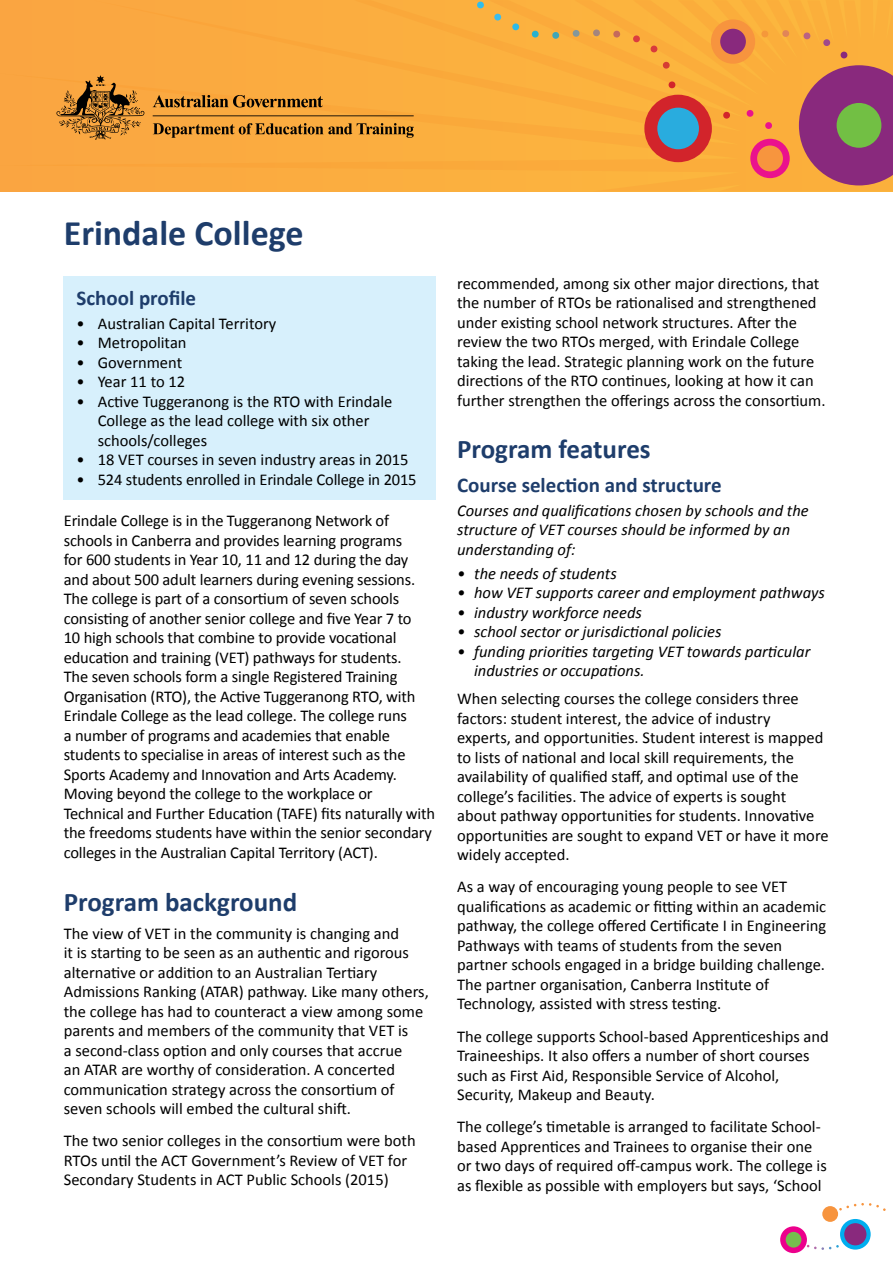
<style>
.page{position:relative;width:893px;height:1263px;background:#fff}
.page>*{position:absolute;margin:0;border:0;box-sizing:border-box;transform-origin:0 0}
.Heading_1{font:700 36px "Calibri";color:#1e3d6b}
.Heading_2{font:700 27px "Calibri";color:#1e3d6b}
.Heading_3{font:700 21px "Calibri";color:#1e3d6b}
.Body{font:16.5px/19.5px "Calibri";color:#000}
.Explanatory_text{font:italic 16.5px/19.5px "Calibri";color:#000}
</style>
<div class="page">
<div style="left:0;top:0;width:893px;height:191px;background:#fbad3f"></div>
<svg style="left:56px;top:75px;width:358px;height:65px;background:#d69136"></svg>
<div style="left:644px;top:95px;width:68px;height:67px;background:#d2242b;border-radius:50%"></div>
<div style="left:657px;top:108px;width:42px;height:41px;background:#29acde;border-radius:50%"></div>
<svg style="left:668px;top:81px;width:8px;height:8px"></svg>
<svg style="left:765px;top:122px;width:7px;height:7px"></svg>
<svg style="left:840px;top:51px;width:8px;height:8px"></svg>
<svg style="left:823px;top:39px;width:8px;height:7px"></svg>
<svg style="left:803px;top:32px;width:8px;height:8px"></svg>
<svg style="left:782px;top:30px;width:8px;height:7px"></svg>
<svg style="left:761px;top:30px;width:8px;height:8px"></svg>
<svg style="left:746px;top:110px;width:8px;height:7px"></svg>
<svg style="left:723px;top:111px;width:7px;height:8px"></svg>
<svg style="left:662px;top:61px;width:8px;height:8px"></svg>
<svg style="left:650px;top:45px;width:8px;height:8px"></svg>
<svg style="left:633px;top:35px;width:7px;height:8px"></svg>
<svg style="left:613px;top:30px;width:8px;height:8px"></svg>
<svg style="left:593px;top:29px;width:7px;height:8px"></svg>
<svg style="left:572px;top:30px;width:8px;height:7px"></svg>
<svg style="left:552px;top:32px;width:8px;height:7px"></svg>
<svg style="left:531px;top:30px;width:8px;height:8px"></svg>
<svg style="left:512px;top:23px;width:8px;height:8px"></svg>
<svg style="left:494px;top:13px;width:8px;height:8px"></svg>
<svg style="left:477px;top:1px;width:7px;height:8px"></svg>
<div style="left:750px;top:139px;width:40px;height:39px;background:#ea128d;border-radius:50%"></div>
<div style="left:757px;top:146px;width:26px;height:25px;background:#f7953e;border-radius:50%"></div>
<div style="left:711px;top:19px;width:44px;height:45px;background:#f7943e;border-radius:50%"></div>
<div style="left:720px;top:29px;width:26px;height:25px;background:#89297d;border-radius:50%"></div>
<svg style="left:799px;top:65px;width:94px;height:120px;background:#9e4270"></svg>
<div style="left:837px;top:103px;width:44px;height:45px;background:#72bf44;border-radius:50%"></div>
<svg style="left:780px;top:1226px;width:27px;height:27px"></svg>
<div style="left:786px;top:1232px;width:15px;height:15px;background:#75be4e;border-radius:50%"></div>
<svg style="left:807px;top:1245px;width:32px;height:5px"></svg>
<svg style="left:839px;top:1203px;width:47px;height:8px"></svg>
<div style="left:822px;top:1206px;width:16px;height:16px;background:#f7943e;border-radius:50%"></div>
<svg style="left:840px;top:1219px;width:31px;height:30px"></svg>
<div style="left:844px;top:1223px;width:22px;height:22px;background:#89297d;border-radius:50%"></div>
<div style="left:64px;top:276px;width:372px;height:224px;background:#d7f0fc"></div>
<p class="Heading_1" style="left:64px;top:210px;width:241px">Erindale College</p>
<p class="Heading_3" style="left:77px;top:284px;width:121px">School profile</p>
<p class="Body" style="left:77px;top:313px;width:201px">• Australian Capital Territory</p>
<p class="Body" style="left:77px;top:333px;width:112px">• Metropolitan</p>
<p class="Body" style="left:77px;top:352px;width:107px">• Government</p>
<p class="Body" style="left:77px;top:372px;width:110px">• Year 11 to 12</p>
<p class="Body" style="left:98px;top:391px;width:296px;text-indent:-21px">• Active Tuggeranong is the RTO with Erindale<br>College as the lead college with six other schools/colleges</p>
<p class="Body" style="left:77px;top:450px;width:334px">• 18 VET courses in seven industry areas in 2015</p>
<p class="Body" style="left:77px;top:469px;width:342px">• 524 students enrolled in Erindale College in 2015</p>
<p class="Body" style="left:64px;top:511px;width:373px">Erindale College is in the Tuggeranong Network of schools in Canberra and provides learning programs<br>for 600 students in Year 10, 11 and 12 during the day and about 500 adult learners during evening sessions.<br>The college is part of a consortium of seven schools consisting of another senior college and five Year 7 to<br>10 high schools that combine to provide vocational education and training (VET) pathways for students.<br>The seven schools form a single Registered Training Organisation (RTO), the Active Tuggeranong RTO, with Erindale College as the lead college. The college runs<br>a number of programs and academies that enable students to specialise in areas of interest such as the Sports Academy and Innovation and Arts Academy.<br>Moving beyond the college to the workplace or Technical and Further Education (TAFE) fits naturally with the freedoms students have within the senior secondary colleges in the Australian Capital Territory (ACT).</p>
<p class="Heading_2" style="left:64px;top:884px;width:235px">Program background</p>
<p class="Body" style="left:64px;top:923px;width:367px">The view of VET in the community is changing and<br>it is starting to be seen as an authentic and rigorous alternative or addition to an Australian Tertiary Admissions Ranking (ATAR) pathway. Like many others, the college has had to counteract a view among some parents and members of the community that VET is<br>a second-class option and only courses that accrue<br>an ATAR are worthy of consideration. A concerted communication strategy across the consortium of seven schools will embed the cultural shift.</p>
<p class="Body" style="left:64px;top:1131px;width:353px">The two senior colleges in the consortium were both<br>RTOs until the ACT Government’s Review of VET for<br>Secondary Students in ACT Public Schools (2015)</p>
<p class="Body" style="left:457px;top:274px;width:370px">recommended, among six other major directions, that the number of RTOs be rationalised and strengthened under existing school network structures. After the review the two RTOs merged, with Erindale College taking the lead. Strategic planning work on the future directions of the RTO continues, looking at how it can further strengthen the offerings across the consortium.</p>
<p class="Heading_2" style="left:457px;top:432px;width:195px">Program features</p>
<p class="Heading_3" style="left:457px;top:472px;width:266px">Course selection and structure</p>
<p class="Explanatory_text" style="left:457px;top:500px;width:353px">Courses and qualifications chosen by schools and the structure of VET courses should be informed by an understanding of:</p>
<p class="Explanatory_text" style="left:457px;top:563px;width:161px">• the needs of students</p>
<p class="Explanatory_text" style="left:457px;top:582px;width:369px">• how VET supports career and employment pathways</p>
<p class="Explanatory_text" style="left:457px;top:602px;width:186px">• industry workforce needs</p>
<p class="Explanatory_text" style="left:457px;top:621px;width:266px">• school sector or jurisdictional policies</p>
<p class="Explanatory_text" style="left:474px;top:641px;width:338px;text-indent:-17px">• funding priorities targeting VET towards particular industries or occupations.</p>
<p class="Body" style="left:457px;top:689px;width:373px">When selecting courses the college considers three factors: student interest, the advice of industry<br>experts, and opportunities. Student interest is mapped to lists of national and local skill requirements, the availability of qualified staff, and optimal use of the college’s facilities. The advice of experts is sought about pathway opportunities for students. Innovative opportunities are sought to expand VET or have it more widely accepted.</p>
<p class="Body" style="left:457px;top:877px;width:371px">As a way of encouraging young people to see VET qualifications as academic or fitting within an academic pathway, the college offered Certificate I in Engineering Pathways with teams of students from the seven partner schools engaged in a bridge building challenge.<br>The partner organisation, Canberra Institute of Technology, assisted with stress testing.</p>
<p class="Body" style="left:457px;top:1026px;width:373px">The college supports School-based Apprenticeships and Traineeships. It also offers a number of short courses such as First Aid, Responsible Service of Alcohol, Security, Makeup and Beauty.</p>
<p class="Body" style="left:457px;top:1117px;width:371px">The college’s timetable is arranged to facilitate School&shy;based Apprentices and Trainees to organise their one or two days of required off-campus work. The college is as flexible as possible with employers but says, ‘School</p>
</div>
